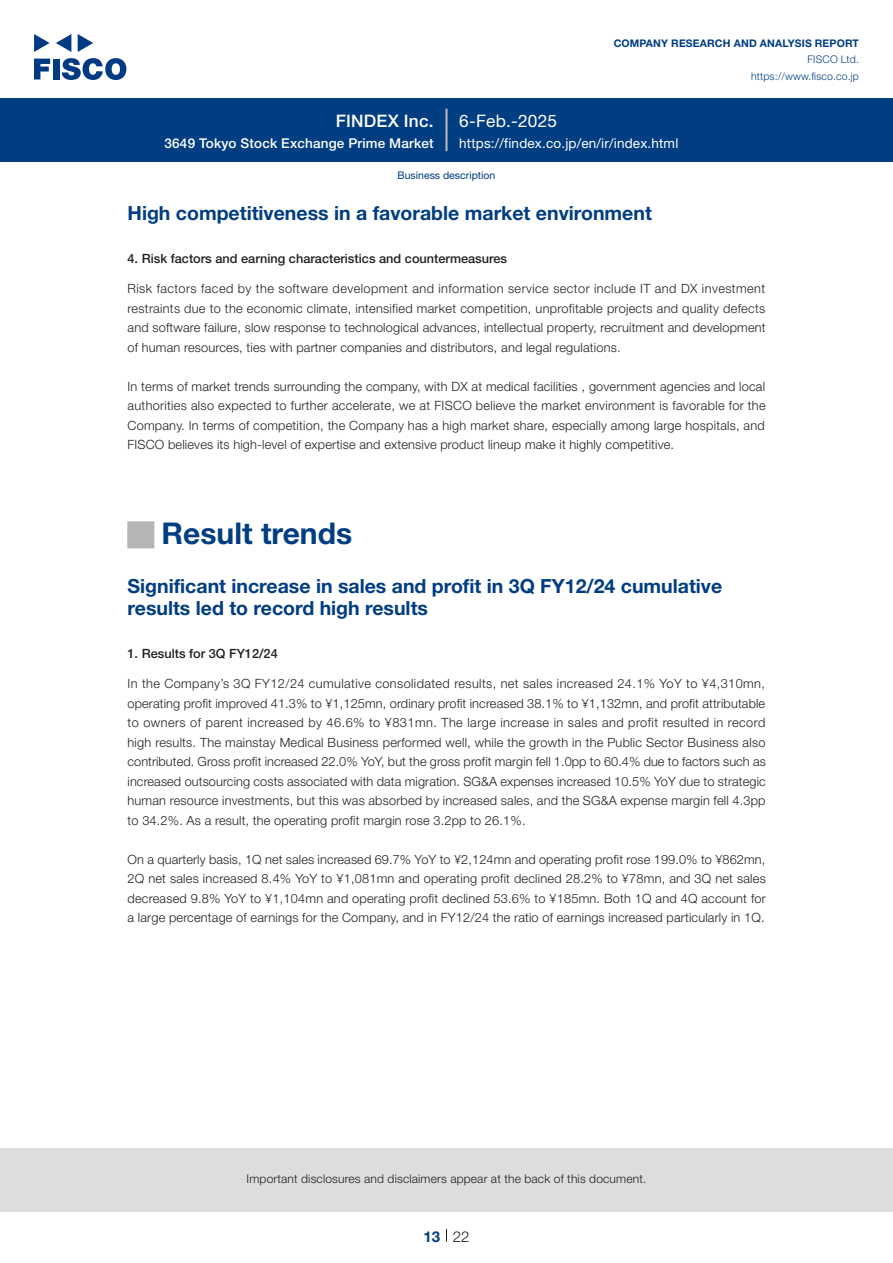
<style>
.page{position:relative;width:893px;height:1263px;background:#fff}
.page>*{position:absolute;margin:0;border:0;box-sizing:border-box;transform-origin:0 0}
.t1{font:700 30px "Helvetica Neue LT Std";color:#003d81}
.t2{font:27px "European Pi Std 1";color:#b5b5b6}
.中タイトル_e{font:700 19.5px/22.5px "Helvetica Neue LT Std";color:#003d81}
.t3{font:17.25px "Helvetica Neue LT Std";letter-spacing:.015em;color:#fff}
.t4{font:500 17.25px "Helvetica Neue LT Std";letter-spacing:.015em;color:#fff}
.t5{font:300 15px "Helvetica Neue LT Std";color:#231f20}
.t6{font:700 15px "Helvetica Neue LT Std";color:#003d81}
.t7{font:13.5px "Helvetica Neue LT Std";letter-spacing:.015em;color:#fff}
.t8{font:500 13.5px "Helvetica Neue LT Std";letter-spacing:.015em;color:#fff}
.本文_e{font:300 12.75px/19.5px "Helvetica Neue LT Std";letter-spacing:.015em;color:#231f20;text-align:justify}
.小タイトル_e{font:500 12.75px "Helvetica Neue LT Std";color:#231f20}
.t9{font:300 12px "Helvetica Neue LT Std";letter-spacing:.015em;color:#231f20}
.t10{font:700 10.5px "Helvetica Neue LT Std";letter-spacing:.015em;color:#003d81}
.t11{font:300 10.5px/16.5px "Helvetica Neue LT Std";letter-spacing:.015em;color:#003d81;text-align:right}
.ヘッダー_e{font:10.5px "Helvetica Neue LT Std";color:#003d81}
</style>
<div class="page">
<div style="left:0;top:1148px;width:893px;height:64px;background:#ddd"></div>
<svg style="left:34px;top:59px;width:16px;height:20px"></svg>
<div style="left:53px;top:59px;width:6px;height:20px;background:#003a83"></div>
<svg style="left:62px;top:58px;width:64px;height:22px"></svg>
<svg style="left:34px;top:34px;width:16px;height:18px"></svg>
<svg style="left:78px;top:34px;width:15px;height:18px"></svg>
<svg style="left:56px;top:34px;width:15px;height:18px"></svg>
<div style="left:0;top:98px;width:893px;height:64px;background:#003d81"></div>
<hr style="left:445px;top:109px;width:3px;height:42px;background:#b5b5b6">
<svg style="left:446px;top:1229px;width:1px;height:13px"></svg>
<h3 class="t4" style="left:336px;top:110px;width:100px">FINDEX Inc.</h3>
<p class="t8" style="left:165px;top:135px;width:271px">3649 Tokyo Stock Exchange Prime Market</p>
<h3 class="t3" style="left:459px;top:110px;width:99px">6-Feb.-2025</h3>
<p class="t10" style="left:614px;top:37px;width:247px">COMPANY RESEARCH AND ANALYSIS REPORT</p>
<p class="t11" style="left:751px;top:51px;width:109px">FISCO Ltd. https://www.fisco.co j p.</p>
<p class="t7" style="left:459px;top:135px;width:221px">https://findex.co j p. /en /i r/ index.html</p>
<p class="ヘッダー_e" style="left:398px;top:169px;width:99px">Business description</p>
<p class="中タイトル_e" style="left:128px;top:202px;width:526px">High competitiveness in a favorable market environment</p>
<p class="小タイトル_e" style="left:128px;top:251px;width:381px">4. Risk factors and earning characteristics and countermeasures</p>
<p class="本文_e" style="left:128px;top:279px;width:639px">Risk factors faced by the software development and information service sector include IT and DX investment restraints due to the economic climate, intensified market competition, unprofitable projects and quality defects and software failure, slow response to technological advances, intellectual property, recruitment and development of human resources, ties with partner companies and distributors, and legal regulations.</p>
<p class="本文_e" style="left:128px;top:376px;width:640px">In terms of market trends surrounding the company, with DX at medical facilities , government agencies and local authorities also expected to further accelerate, we at FISCO believe the market environment is favorable for the Company In. terms of competition, the Company has a high market share, especially among large hospitals, and FISCO believes its high-level of expertise and extensive product lineup make it highly competitive.</p>
<p class="t2" style="left:128px;top:520px;width:28px">■</p>
<p class="中タイトル_e" style="left:128px;top:574px;width:596px">Significant increase in sales and profit in Q3 FY12/24 cumulative results led to record high results</p>
<p class="小タイトル_e" style="left:128px;top:646px;width:152px">1. Results for Q3 FY12/24</p>
<p class="本文_e" style="left:128px;top:674px;width:640px">In the Company Q3s ’ FY12/24 cumulative consolidated results, net sales increased 24.1% YoY to ¥4,310mn, operating profit improved 41.3% to ¥1,125mn, ordinary profit increased 38.1% to ¥1,132mn, and profit attributable to owners of parent increased by 46.6% to ¥831mn. The large increase in sales and profit resulted in record high results. The mainstay Medical Business performed well, while the growth in the Public Sector Business also contributed. Gross profit increased 22.0% YoY, but the gross profit margin fell 1.0pp to 60.4% due to factors such as increased outsourcing costs associated with data migration. SG&amp;A expenses increased 10.5% YoY due to strategic human resource investments, but this was absorbed by increased sales, and the SG&amp;A expense margin fell 4.3pp to 34.2%. As a result, the operating profit margin rose 3.2pp to 26.1%.</p>
<p class="本文_e" style="left:128px;top:849px;width:640px">On a quarterly basis Q1, net sales increased 69.7% YoY to ¥2,124mn and operating profit rose 199.0% to ¥862mn, Q2 net sales increased 8.4% YoY to ¥1,081mn and operating profit declined 28.2% to ¥78mn, and Q3 net sales decreased 9.8% YoY to ¥1,104mn and operating profit declined 53.6% to ¥185mn. Both Q1 and Q4 account for a large percentage of earnings for the Company, and in FY12/24 the ratio of earnings increased particularly in Q1 .</p>
<p class="t1" style="left:162px;top:515px;width:192px">Result trends</p>
<p class="t9" style="left:247px;top:1171px;width:401px">Important disclosures and disclaimers appear at the back of this document.</p>
<p class="t6" style="left:423px;top:1227px;width:18px">13</p>
<p class="t5" style="left:453px;top:1227px;width:18px">22</p>
</div>
